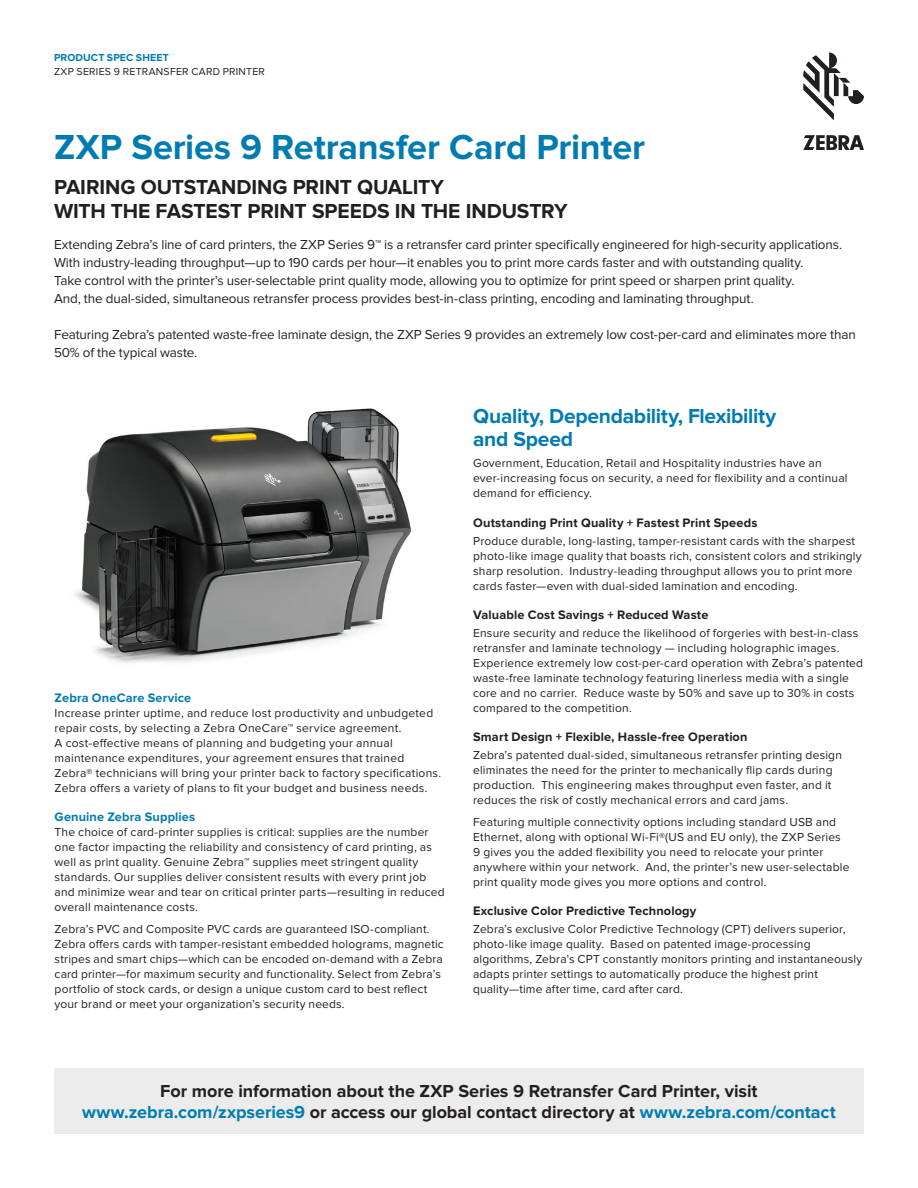
<style>
.page{position:relative;width:918px;height:1188px;background:#fff}
.page>*{position:absolute;margin:0;border:0;box-sizing:border-box;transform-origin:0 0}
.Cover_Headline{font:700 36px "Proxima Nova";letter-spacing:-.005em;color:#007cb1}
.Cover_Subhead{font:700 21px/24px "Proxima Nova";letter-spacing:-.005em;color:#231f20}
.Subhead-1{font:700 21px/22.5px "Proxima Nova";letter-spacing:-.015em;color:#007cb1}
.CTA-Call_To_Action{font:700 18px/21px "Proxima Nova";letter-spacing:-.005em;color:#231f20;text-align:center}
.Intro_Body{font:13.5px/18px "Proxima Nova";letter-spacing:-.01em;color:#231f20}
.Body_Subhead_Black_s{font:700 12.75px "Proxima Nova";letter-spacing:.01em;color:#231f20}
.Body_Subhead_Color{font:700 12.75px "Proxima Nova";letter-spacing:.015em;color:#007cb1}
.Body{font:12px/15px "Proxima Nova";letter-spacing:.015em;color:#231f20}
.t1{font:10.5px "Proxima Nova";letter-spacing:.025em;color:#231f20}
.t2{font:700 10.5px "Proxima Nova";letter-spacing:.01em;color:#007cb1}
.s1{color:#007cb1}
</style>
<div class="page">
<img style="left:74px;top:408px;width:338px;height:255px">
<div style="left:54px;top:1069px;width:810px;height:65px;background:#edeced"></div>
<svg style="left:803px;top:53px;width:61px;height:67px"></svg>
<svg style="left:803px;top:135px;width:61px;height:15px"></svg>
<p class="t2" style="left:54px;top:53px;width:116px">PRODUCT SPEC SHEET</p>
<p class="t1" style="left:54px;top:67px;width:212px">ZXP SERIES 9 RETRANSFER CARD PRINTER</p>
<p class="Cover_Headline" style="left:54px;top:131px;width:593px">ZXP Series 9 Retransfer Card Printer</p>
<p class="Cover_Subhead" style="left:54px;top:176px;width:515px">PAIRING OUTSTANDING PRINT QUALITY<br>WITH THE FASTEST PRINT SPEEDS IN THE INDUSTRY</p>
<p class="Intro_Body" style="left:54px;top:236px;width:790px">Extending Zebra’s line of card printers, the ZXP Series 9™ is a retransfer card printer specifically engineered for high-security applications.<br>With industry-leading throughput—up to 190 cards per hour—it enables you to print more cards faster and with outstanding quality.<br>Take control with the printer’s user-selectable print quality mode, allowing you to optimize for print speed or sharpen print quality.<br>And, the dual-sided, simultaneous retransfer process provides best-in-class printing, encoding and laminating throughput.</p>
<p class="Intro_Body" style="left:54px;top:326px;width:803px">Featuring Zebra’s patented waste-free laminate design, the ZXP Series 9 provides an extremely low cost-per-card and eliminates more than<br>50% of the typical waste.</p>
<p class="Body_Subhead_Color" style="left:55px;top:692px;width:138px">Zebra OneCare Service</p>
<p class="Body" style="left:55px;top:706px;width:388px">Increase printer uptime, and reduce lost productivity and unbudgeted repair costs, by selecting a Zebra OneCare™ service agreement.<br>A cost-effective means of planning and budgeting your annual maintenance expenditures, your agreement ensures that trained Zebra® technicians will bring your printer back to factory specifications.<br>Zebra offers a variety of plans to fit your budget and business needs.</p>
<p class="Body_Subhead_Color" style="left:55px;top:811px;width:142px">Genuine Zebra Supplies</p>
<p class="Body" style="left:55px;top:825px;width:392px">The choice of card-printer supplies is critical: supplies are the number one factor impacting the reliability and consistency of card printing, as well as print quality. Genuine Zebra™ supplies meet stringent quality standards. Our supplies deliver consistent results with every print job and minimize wear and tear on critical printer parts—resulting in reduced overall maintenance costs.</p>
<p class="Body" style="left:55px;top:922px;width:391px">Zebra’s PVC and Composite PVC cards are guaranteed ISO-compliant.<br>Zebra offers cards with tamper-resistant embedded holograms, magnetic stripes and smart chips—which can be encoded on-demand with a Zebra card printer—for maximum security and functionality. Select from Zebra’s portfolio of stock cards, or design a unique custom card to best reflect your brand or meet your organization’s security needs.</p>
<p class="Subhead-1" style="left:473px;top:406px;width:305px">Quality, Dependability, Flexibility and Speed</p>
<p class="Body" style="left:473px;top:457px;width:376px">Government, Education, Retail and Hospitality industries have an ever-increasing focus on security, a need for flexibility and a continual demand for efficiency.</p>
<p class="Body_Subhead_Black_s" style="left:473px;top:517px;width:286px">Outstanding Print Quality + Fastest Print Speeds</p>
<p class="Body" style="left:473px;top:534px;width:390px">Produce durable, long-lasting, tamper-resistant cards with the sharpest photo-like image quality that boasts rich, consistent colors and strikingly sharp resolution. Industry-leading throughput allows you to print more cards faster—even with dual-sided lamination and encoding.</p>
<p class="Body_Subhead_Black_s" style="left:473px;top:609px;width:237px">Valuable Cost Savings + Reduced Waste</p>
<p class="Body" style="left:473px;top:626px;width:392px">Ensure security and reduce the likelihood of forgeries with best-in-class retransfer and laminate technology — including holographic images.<br>Experience extremely low cost-per-card operation with Zebra’s patented waste-free laminate technology featuring linerless media with a single core and no carrier. Reduce waste by 50% and save up to 30% in costs compared to the competition.</p>
<p class="Body_Subhead_Black_s" style="left:473px;top:731px;width:276px">Smart Design + Flexible, Hassle-free Operation</p>
<p class="Body" style="left:473px;top:748px;width:370px">Zebra’s patented dual-sided, simultaneous retransfer printing design eliminates the need for the printer to mechanically flip cards during production. This engineering makes throughput even faster, and it reduces the risk of costly mechanical errors and card jams.</p>
<p class="Body" style="left:473px;top:815px;width:378px">Featuring multiple connectivity options including standard USB and Ethernet, along with optional Wi-Fi®(US and EU only), the ZXP Series 9 gives you the added flexibility you need to relocate your printer anywhere within your network. And, the printer’s new user-selectable print quality mode gives you more options and control.</p>
<p class="Body_Subhead_Black_s" style="left:473px;top:905px;width:225px">Exclusive Color Predictive Technology</p>
<p class="Body" style="left:473px;top:922px;width:391px">Zebra’s exclusive Color Predictive Technology (CPT) delivers superior, photo-like image quality. Based on patented image-processing algorithms, Zebra’s CPT constantly monitors printing and instantaneously adapts printer settings to automatically produce the highest print quality—time after time, card after card.</p>
<p class="CTA-Call_To_Action" style="left:82px;top:1081px;width:755px">For more information about the ZXP Series 9 Retransfer Card Printer, visit <span class="s1">www.zebra.com/zxpseries9</span> or access our global contact directory at <span class="s1">www.zebra.com/contact</span></p>
</div>
